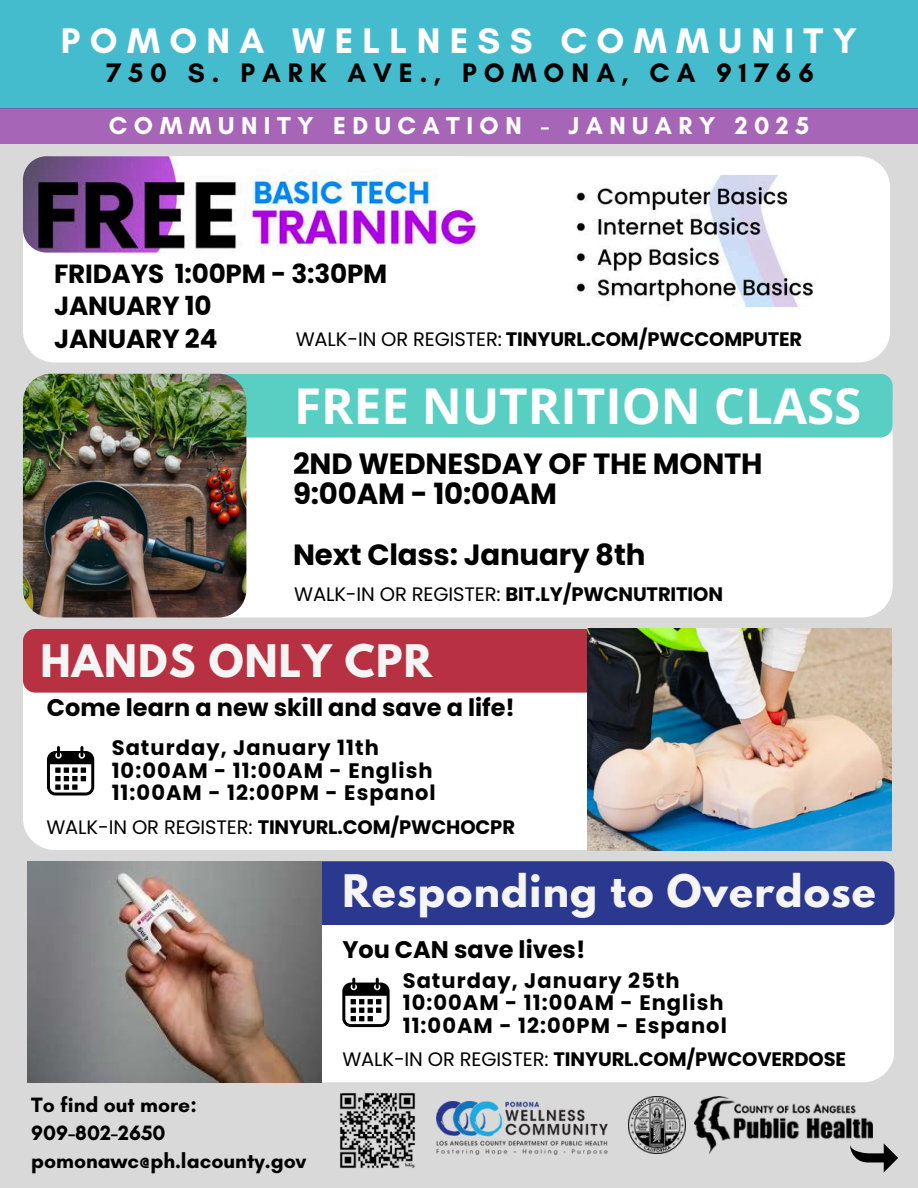
<style>
.page{position:relative;width:918px;height:1188px;background:#d9d9d9}
.page>*{position:absolute;margin:0;border:0;box-sizing:border-box;transform-origin:0 0}
.t1{font:700 49.35px "Open Sans";color:#fff}
.t2{font:700 39.75px "League Spartan";letter-spacing:.03em;color:#f6f5f5}
.t3{font:700 36.15px "Glacial Indifference";letter-spacing:.26em;color:#fff}
.t4{font:700 29.25px/30.3px "Poppins";letter-spacing:-.005em;color:#000}
.t5{font:700 27.15px "Glacial Indifference";letter-spacing:.26em;color:#000}
.t6{font:700 26.25px/32.7px "Poppins";letter-spacing:-.005em;color:#000}
.t7{font:700 25.05px "Glacial Indifference";letter-spacing:.26em;color:#fff}
.t8{font:700 24px "Poppins";color:#000}
.t9{font:700 21.15px "Glacial Indifference";color:#000}
.t10{font:700 21px "Poppins";letter-spacing:.05em;color:#000}
.t11{font:700 19.5px "Poppins";letter-spacing:-.005em;color:#000}
.s1{font-weight:400}
</style>
<div class="page">
<div style="left:0;top:0;width:918px;height:108px;background:#45bcce"></div>
<img style="left:436px;top:1102px;width:172px;height:53px">
<img style="left:628px;top:1096px;width:57px;height:58px">
<img style="left:694px;top:1096px;width:178px;height:58px">
<img style="left:340px;top:1093px;width:75px;height:75px">
<svg style="left:850px;top:1143px;width:48px;height:29px"></svg>
<div style="left:0;top:108px;width:918px;height:35px;background:#a665b7"></div>
<div style="left:23px;top:693px;width:564px;height:157px;background:#fff"></div>
<svg style="left:47px;top:746px;width:47px;height:50px;background:#7f7f7f"></svg>
<div style="left:23px;top:629px;width:564px;height:64px;background:#b83143"></div>
<img style="left:587px;top:629px;width:304px;height:221px">
<div style="left:25px;top:374px;width:868px;height:244px;background:#fff"></div>
<div style="left:223px;top:374px;width:670px;height:64px;background:#59cfc3"></div>
<img style="left:23px;top:374px;width:223px;height:243px;border-radius:28px">
<div style="left:23px;top:156px;width:867px;height:206px;background:#fff"></div>
<img style="left:23px;top:156px;width:461px;height:97px;border-radius:24px">
<img style="left:556px;top:176px;width:262px;height:130px">
<div style="left:788px;top:204px;width:72px;height:73px;background:#fff;border-radius:50%"></div>
<div style="left:322px;top:925px;width:572px;height:157px;background:#fff"></div>
<svg style="left:342px;top:978px;width:48px;height:49px;background:#7e7e7e"></svg>
<div style="left:322px;top:861px;width:572px;height:64px;background:#2b388f"></div>
<img style="left:27px;top:861px;width:295px;height:222px">
<p class="t3" style="left:61px;top:19px;width:798px">POMONA WELLNESS COMMUNITY</p>
<p class="t5" style="left:106px;top:56px;width:709px">750 S. PARK AVE., POMONA, CA 91766</p>
<p class="t7" style="left:109px;top:110px;width:702px">COMMUNITY EDUCATION - JANUARY 2025</p>
<p class="t6" style="left:54px;top:257px;width:335px">FRIDAYS 1:00PM - 3:30PM<br>JANUARY 10<br>JANUARY 24</p>
<p class="t11" style="left:296px;top:325px;width:508px"><span class="s1">WALK-IN OR REGISTER:</span> TINYURL.COM/PWCCOMPUTER</p>
<p class="t1" style="left:294px;top:371px;width:569px">FREE NUTRITION CLASS</p>
<h3 class="t4" style="left:293px;top:449px;width:471px">2ND WEDNESDAY OF THE MONTH<br>9:00AM - 10:00AM</h3>
<h3 class="t4" style="left:293px;top:540px;width:354px">Next Class: January 8th</h3>
<h1 class="t11" style="left:294px;top:581px;width:430px"><span class="s1">WALK-IN OR REGISTER:</span> BIT.LY/PWCNUTRITION</h1>
<h6 class="t2" style="left:40px;top:642px;width:393px">HANDS ONLY CPR</h6>
<p class="t8" style="left:47px;top:691px;width:470px">Come learn a new skill and save a life!</p>
<h4 class="t10" style="left:112px;top:733px;width:269px">Saturday, January 11th</h4>
<h6 class="t10" style="left:112px;top:756px;width:322px">10:00AM - 11:00AM - English</h6>
<p class="t10" style="left:112px;top:778px;width:326px">11:00AM - 12:00PM - Espanol</p>
<p class="t11" style="left:46px;top:813px;width:470px"><span class="s1">WALK-IN OR REGISTER:</span> TINYURL.COM/PWCHOCPR</p>
<p class="t2" style="left:342px;top:871px;width:535px">Responding to Overdose</p>
<h3 class="t8" style="left:342px;top:932px;width:245px">You CAN save lives!</h3>
<p class="t10" style="left:403px;top:966px;width:279px">Saturday, January 25th</p>
<h2 class="t10" style="left:403px;top:988px;width:322px">10:00AM - 11:00AM - English</h2>
<p class="t10" style="left:403px;top:1011px;width:326px">11:00AM - 12:00PM - Espanol</p>
<p class="t9" style="left:31px;top:1092px;width:167px">To find out more:</p>
<p class="t9" style="left:31px;top:1120px;width:136px">909-802-2650</p>
<p class="t9" style="left:31px;top:1148px;width:277px">pomonawc@ph.lacounty.gov</p>
<p class="t11" style="left:342px;top:1046px;width:505px"><span class="s1">WALK-IN OR REGISTER:</span> TINYURL.COM/PWCOVERDOSE</p>
</div>
